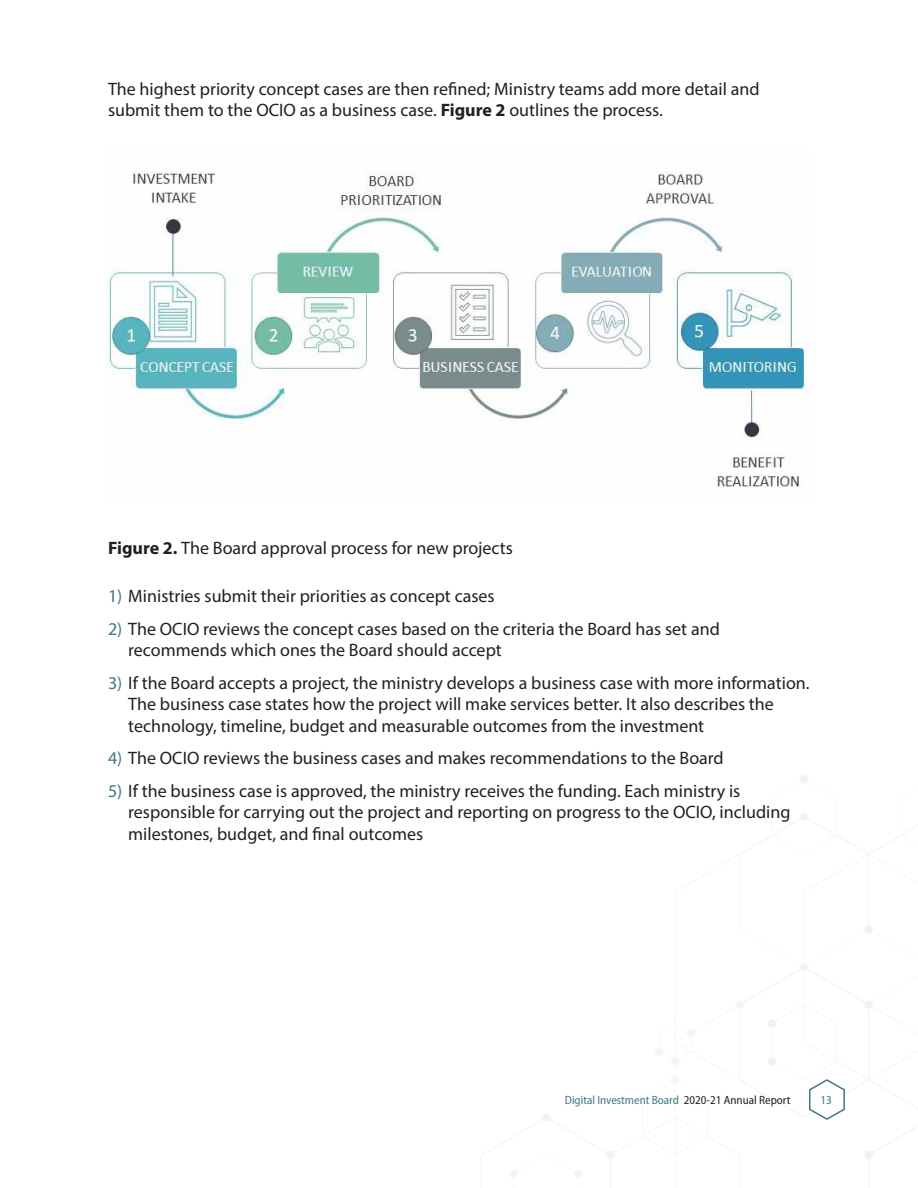
<style>
.page{position:relative;width:918px;height:1188px;background:#fff}
.page>*{position:absolute;margin:0;border:0;box-sizing:border-box;transform-origin:0 0}
.Body_Alpha_Level_1{font:18px/21.6px "Myriad Pro";color:#231f20}
.Body{font:18px/21.6px "Myriad Pro";color:#231f20}
.Table_Titles{font:18px "Myriad Pro";color:#231f20}
.t1{font:semi-condensed 12px "Myriad Pro";color:#417683}
.s1{font-weight:700}
.s2{color:#417683}
.s3{color:#231f20}
</style>
<div class="page">
<img style="left:108px;top:171px;width:700px;height:316px">
<svg style="left:481px;top:775px;width:437px;height:413px"></svg>
<p class="Body" style="left:108px;top:77px;width:653px">The highest priority concept cases are then refined; Ministry teams add more detail and submit them to the OCIO as a business case. <span class="s1">Figure 2</span> outlines the process.</p>
<p class="Table_Titles" style="left:108px;top:536px;width:407px"><span class="s1">Figure 2.</span> The Board approval process for new projects</p>
<p class="Body_Alpha_Level_1" style="left:108px;top:585px;width:388px"><span class="s2">1)</span> Ministries submit their priorities as concept cases</p>
<p class="Body_Alpha_Level_1" style="left:128px;top:617px;width:593px;text-indent:-20px"><span class="s2">2)</span> The OCIO reviews the concept cases based on the criteria the Board has set and recommends which ones the Board should accept</p>
<p class="Body_Alpha_Level_1" style="left:128px;top:671px;width:683px;text-indent:-20px"><span class="s2">3)</span> If the Board accepts a project, the ministry develops a business case with more information.<br>The business case states how the project will make services better. It also describes the technology, timeline, budget and measurable outcomes from the investment</p>
<p class="Body_Alpha_Level_1" style="left:108px;top:747px;width:617px"><span class="s2">4)</span> The OCIO reviews the business cases and makes recommendations to the Board</p>
<p class="Body_Alpha_Level_1" style="left:128px;top:779px;width:664px;text-indent:-20px"><span class="s2">5)</span> If the business case is approved, the ministry receives the funding. Each ministry is responsible for carrying out the project and reporting on progress to the OCIO, including milestones, budget, and final outcomes</p>
<p class="t1" style="left:565px;top:1093px;width:227px">Digital Investment Board <span class="s3">2020-21 Annual Report</span></p>
<p class="t1" style="left:821px;top:1094px;width:13px">13</p>
</div>
